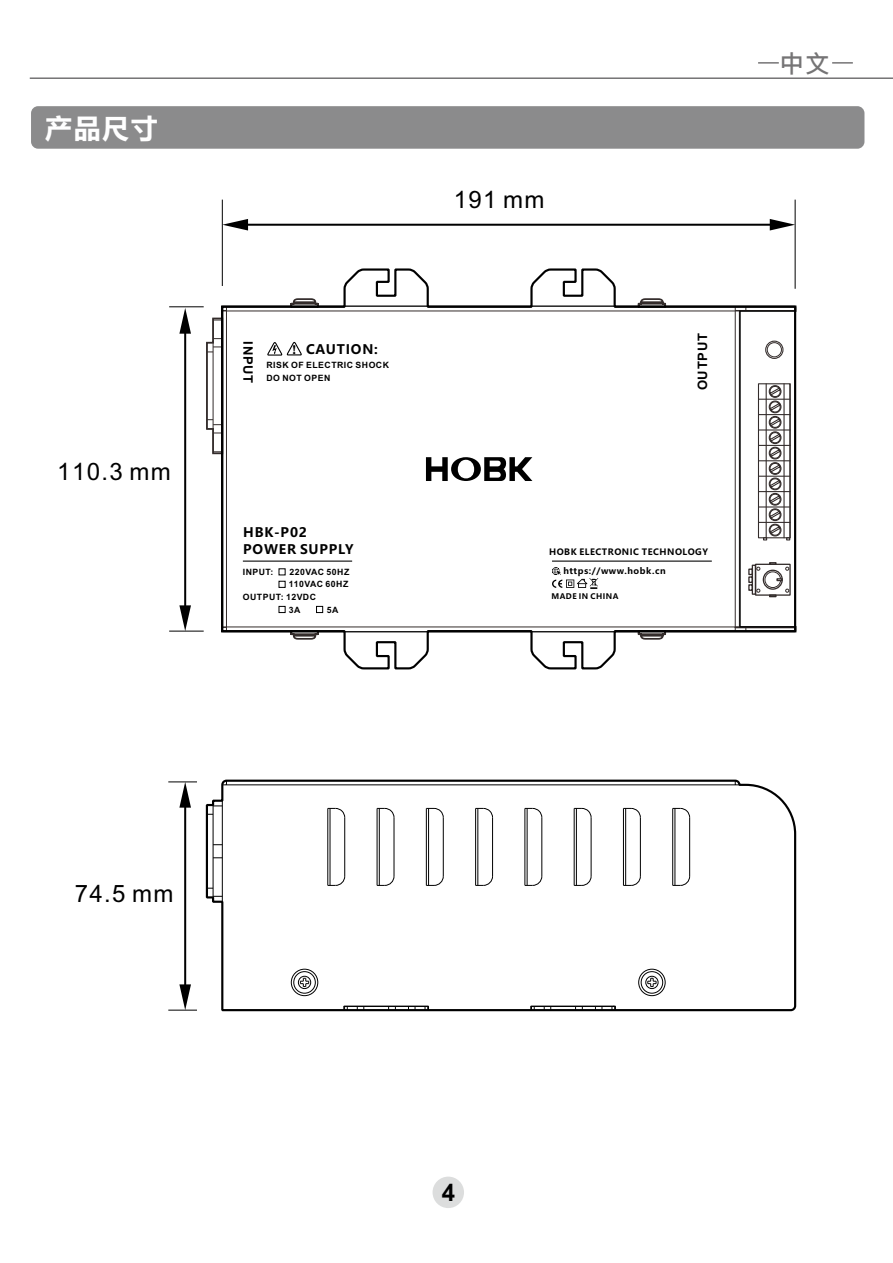
<style>
.page{position:relative;width:893px;height:1263px;background:#fff}
.page>*{position:absolute;margin:0;border:0;box-sizing:border-box;transform-origin:0 0}
.t1{font:700 27px "Microsoft Ya Hei";color:#fff}
.t2{font:24px "Arial Unicode MS";color:#000}
.t3{font:24px "Arial";color:#000}
.t4{font:24px "Ping Fang SC Bold";color:#757475}
.t5{font:700 24px "Arial";color:#000}
.t6{font:700 13.05px/17.2px "Microsoft Ya Hei";letter-spacing:.06em;color:#000}
.t7{font:700 13.05px "Arial";letter-spacing:.055em;color:#000}
.t8{font:800 12.75px "Cushing IT Cby BT";color:#000}
.t9{font:700 8.7px/12.6px "Arial";letter-spacing:.055em;color:#000}
.t10{font:700 8.7px "Microsoft Ya Hei";letter-spacing:.06em;color:#000}
.t11{font:700 7.65px "Microsoft Ya Hei";letter-spacing:.06em;color:#000}
.s1{font-family:"Arial"}
</style>
<div class="page">
<hr style="left:222px;top:200px;width:1px;height:86px;background:#000">
<hr style="left:795px;top:200px;width:1px;height:89px;background:#000">
<hr style="left:169px;top:306px;width:35px;height:1px;background:#000">
<hr style="left:169px;top:631px;width:35px;height:1px;background:#000">
<svg style="left:222px;top:219px;width:573px;height:11px"></svg>
<svg style="left:179px;top:308px;width:12px;height:323px"></svg>
<svg style="left:206px;top:317px;width:14px;height:138px"></svg>
<svg style="left:220px;top:267px;width:577px;height:403px"></svg>
<svg style="left:221px;top:305px;width:575px;height:327px"></svg>
<svg style="left:168px;top:781px;width:29px;height:230px"></svg>
<svg style="left:205px;top:779px;width:592px;height:233px"></svg>
<hr style="left:213px;top:805px;width:1px;height:92px;background:#000">
<div style="left:31px;top:106px;width:833px;height:43px;background:#8b8b8c;border-radius:7px"></div>
<div style="left:433px;top:1176px;width:31px;height:32px;background:#dcdddd;border-radius:50%"></div>
<hr style="left:30px;top:77px;width:863px;height:2px;background:#757475">
<hr style="left:832px;top:62px;width:21px;height:2px;background:#757475">
<hr style="left:758px;top:62px;width:21px;height:2px;background:#757475">
<h1 class="t1" style="left:45px;top:116px;width:114px">产品尺寸</h1>
<h2 class="t2" style="left:57px;top:462px;width:115px">110.3 <span class="s1">mm</span></h2>
<h3 class="t7" style="left:253px;top:341px;width:43px;rotate:90deg">INPUT</h3>
<h3 class="t8" style="left:292px;top:344px;width:5px">!</h3>
<h3 class="t6" style="left:306px;top:342px;width:73px">CAUTION:</h3>
<p class="t9" style="left:266px;top:360px;width:124px">RISK OF ELECTRIC SHOCK<br>DO NOT OPEN</p>
<h3 class="t6" style="left:243px;top:524px;width:112px">HBK-P02<br>POWER SUPPLY</h3>
<p class="t9" style="left:243px;top:566px;width:32px">INPUT:</p>
<p class="t9" style="left:289px;top:566px;width:61px">220VAC 50HZ</p>
<p class="t9" style="left:289px;top:579px;width:61px">110VAC 60HZ</p>
<p class="t9" style="left:243px;top:591px;width:75px">OUTPUT: 12VDC</p>
<p class="t9" style="left:289px;top:604px;width:13px">3A</p>
<p class="t9" style="left:327px;top:604px;width:13px">5A</p>
<h2 class="t3" style="left:454px;top:191px;width:92px">191 mm</h2>
<h3 class="t7" style="left:697px;top:390px;width:59px;rotate:-90deg">OUTPUT</h3>
<p class="t10" style="left:549px;top:548px;width:161px">HOBK ELECTRONIC TECHNOLOGY</p>
<p class="t10" style="left:563px;top:567px;width:104px">https://www.hobk.cn</p>
<p class="t11" style="left:551px;top:593px;width:69px">MADE IN CHINA</p>
<h2 class="t4" style="left:780px;top:51px;width:51px">中⽂</h2>
<h2 class="t2" style="left:75px;top:884px;width:100px">74.5 <span class="s1">mm</span></h2>
<h2 class="t5" style="left:442px;top:1183px;width:15px">4</h2>
</div>
